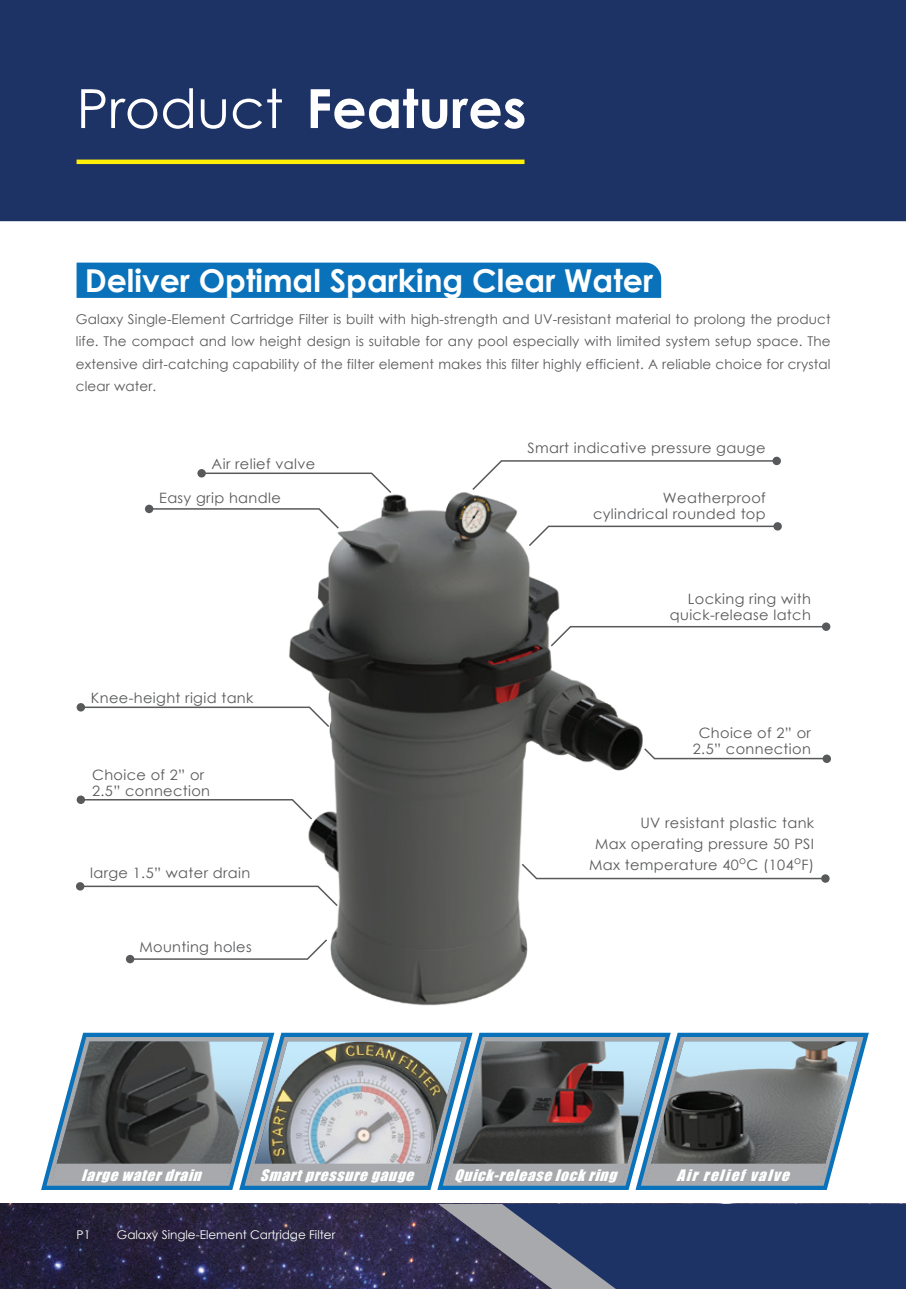
<style>
.page{position:relative;width:906px;height:1289px;background:#fff}
.page>*{position:absolute;margin:0;border:0;box-sizing:border-box;transform-origin:0 0}
.t1{font:700 54px "Century Gothic";color:#fff}
.t2{font:700 31.5px "Century Gothic";color:#fff}
.t3{font:italic 14.55px "Impact";color:#fff;scale:1.04 1}
.t4{font:14.25px/15.9px "Century Gothic";letter-spacing:.025em;color:#58595b;text-align:right}
.t5{font:13.5px/22.5px "Century Gothic";letter-spacing:.01em;color:#58595b;text-align:justify}
.t6{font:12px "Century Gothic";color:#fff}
.s1{font-weight:400}
</style>
<div class="page">
<div style="left:0;top:0;width:906px;height:221px;background:#1e3365"></div>
<img style="left:0;top:1203px;width:438px;height:85px">
<svg style="left:438px;top:1203px;width:468px;height:85px;background:#33426b"></svg>
<div style="left:77px;top:159px;width:447px;height:5px;background:#ffef06"></div>
<div style="left:77px;top:262px;width:584px;height:36px;background:#0a72ba"></div>
<img style="left:125px;top:492px;width:518px;height:514px">
<svg style="left:200px;top:472px;width:193px;height:22px"></svg>
<div style="left:197px;top:469px;width:9px;height:8px;background:#58595b;border-radius:50%"></div>
<svg style="left:527px;top:525px;width:251px;height:22px"></svg>
<div style="left:773px;top:522px;width:9px;height:8px;background:#58595b;border-radius:50%"></div>
<svg style="left:549px;top:625px;width:275px;height:23px"></svg>
<div style="left:822px;top:622px;width:8px;height:9px;background:#58595b;border-radius:50%"></div>
<svg style="left:129px;top:937px;width:200px;height:23px"></svg>
<div style="left:126px;top:954px;width:8px;height:9px;background:#58595b;border-radius:50%"></div>
<svg style="left:642px;top:746px;width:180px;height:14px"></svg>
<div style="left:822px;top:754px;width:9px;height:9px;background:#58595b;border-radius:50%"></div>
<svg style="left:472px;top:460px;width:306px;height:30px"></svg>
<div style="left:772px;top:456px;width:9px;height:9px;background:#58595b;border-radius:50%"></div>
<svg style="left:148px;top:507px;width:192px;height:23px"></svg>
<div style="left:145px;top:504px;width:8px;height:9px;background:#58595b;border-radius:50%"></div>
<svg style="left:79px;top:705px;width:252px;height:23px"></svg>
<div style="left:77px;top:703px;width:8px;height:8px;background:#58595b;border-radius:50%"></div>
<svg style="left:79px;top:884px;width:260px;height:23px"></svg>
<div style="left:76px;top:882px;width:8px;height:8px;background:#58595b;border-radius:50%"></div>
<svg style="left:83px;top:798px;width:231px;height:23px"></svg>
<div style="left:77px;top:795px;width:8px;height:9px;background:#58595b;border-radius:50%"></div>
<svg style="left:520px;top:862px;width:301px;height:18px"></svg>
<div style="left:821px;top:874px;width:8px;height:8px;background:#58595b;border-radius:50%"></div>
<svg style="left:41px;top:1032px;width:828px;height:157px;background:#7d8991"></svg>
<h1 class="t1" style="left:77px;top:67px;width:451px"><span class="s1">Product</span> Features</h1>
<h2 class="t2" style="left:85px;top:256px;width:570px">Deliver Optimal Sparking Clear Water</h2>
<p class="t5" style="left:76px;top:307px;width:756px">Galaxy Single-Element Cartridge Filter is built with high-strength and UV-resistant material to prolong the product life. The compact and low height design is suitable for any pool especially with limited system setup space. The extensive dirt-catching capability of the filter element makes this filter highly efficient. A reliable choice for crystal clear water.</p>
<p class="t4" style="left:212px;top:455px;width:105px">Air relief valve</p>
<p class="t4" style="left:159px;top:489px;width:123px">Easy grip handle</p>
<p class="t4" style="left:91px;top:689px;width:164px">Knee-height rigid tank</p>
<p class="t4" style="left:92px;top:766px;width:119px;text-align:left">Choice of 2” or<br>2.5” connection</p>
<p class="t4" style="left:90px;top:864px;width:162px">large 1.5” water drain</p>
<p class="t4" style="left:139px;top:938px;width:114px">Mounting holes</p>
<p class="t4" style="left:527px;top:440px;width:239px">Smart indicative pressure gauge</p>
<p class="t4" style="left:593px;top:489px;width:174px">Weatherproof cylindrical rounded top</p>
<p class="t4" style="left:670px;top:591px;width:142px">Locking ring with quick-release latch</p>
<p class="t4" style="left:693px;top:724px;width:119px;text-align:center">Choice of 2” or<br>2.5” connection</p>
<p class="t4" style="left:589px;top:811px;width:227px;line-height:21px">UV resistant plastic tank<br>Max operating pressure 50 PSI<br>Max temperature 40<sup>o</sup>C (104<sup>o</sup>F)</p>
<p class="t3" style="left:81px;top:1163px;width:122px">largewaterdrain</p>
<p class="t3" style="left:260px;top:1163px;width:155px">Smartpressuregauge</p>
<p class="t3" style="left:454px;top:1163px;width:163px">Quick-releaselockring</p>
<p class="t3" style="left:676px;top:1163px;width:116px">Airreliefvalve</p>
<p class="t6" style="left:77px;top:1225px;width:15px">P1</p>
<p class="t6" style="left:117px;top:1225px;width:220px">Galaxy Single-Element Cartridge Filter</p>
</div>
